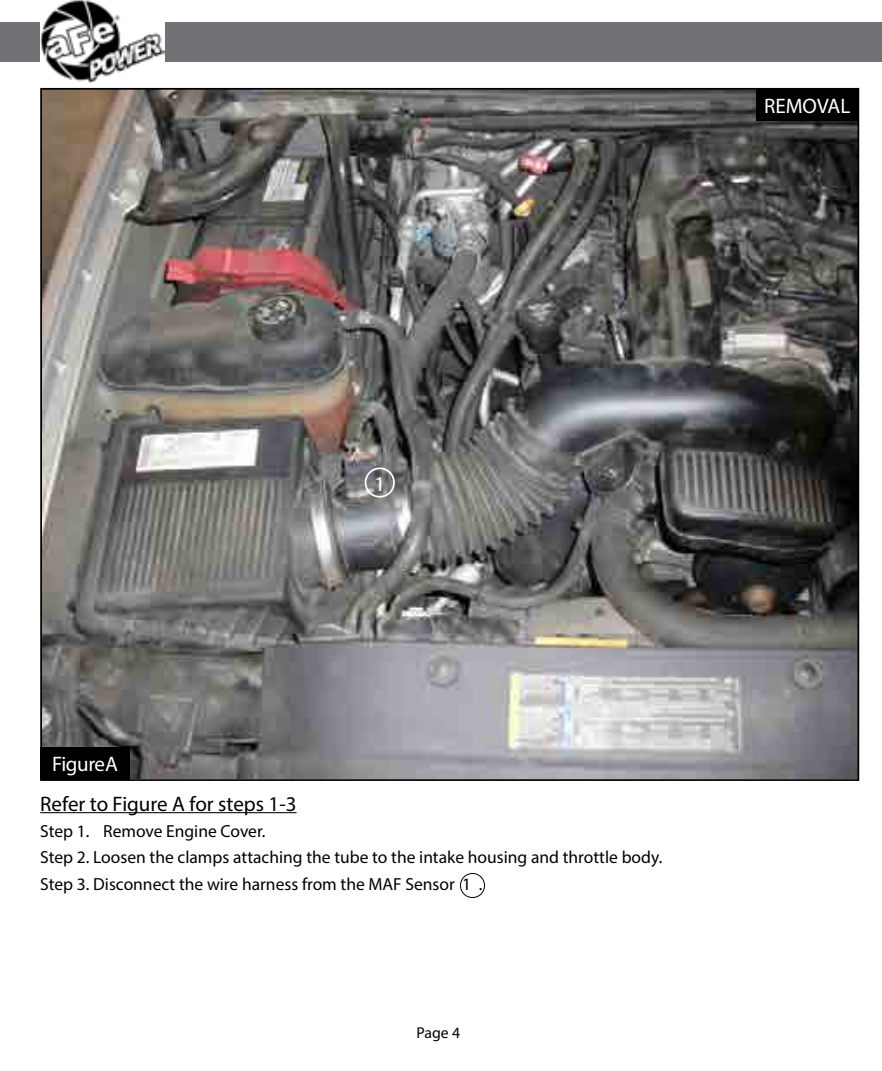
<style>
.page{position:relative;width:882px;height:1071px;background:#fff}
.page>*{position:absolute;margin:0;border:0;box-sizing:border-box;transform-origin:0 0}
.t1{font:21px "Myriad Pro";color:#000}
.t2{font:21px "Myriad Pro";letter-spacing:-.02em;color:#fff}
.t3{font:21px "Myriad Pro";color:#fff}
.t4{font:17.5px/26.2px "Myriad Pro";color:#000}
.t5{font:15.75px "Myriad Pro";color:#000}
</style>
<div class="page">
<div style="left:0;top:23px;width:882px;height:39px;background:#717275"></div>
<img style="left:40px;top:0;width:125px;height:82px">
<img style="left:43px;top:91px;width:813px;height:687px">
<hr style="left:40px;top:812px;width:257px;height:1px;background:#000">
<div style="left:756px;top:88px;width:103px;height:33px;background:#000"></div>
<div style="left:460px;top:873px;width:25px;height:25px;border:1px solid #000;border-radius:50%"></div>
<div style="left:365px;top:467px;width:30px;height:31px;border:2px solid #fff;border-radius:50%"></div>
<div style="left:40px;top:747px;width:90px;height:33px;background:#000"></div>
<p class="t3" style="left:764px;top:93px;width:88px">REMOVAL</p>
<p class="t2" style="left:52px;top:751px;width:67px">Figure A</p>
<p class="t2" style="left:374px;top:471px;width:12px">1</p>
<p class="t1" style="left:40px;top:791px;width:258px">Refer to Figure A for steps 1-3</p>
<p class="t4" style="left:40px;top:818px;width:624px">Step 1. Remove Engine Cover.<br>Step 2. Loosen the clamps attaching the tube to the intake housing and throttle body.<br>Step 3. Disconnect the wire harness from the MAF Sensor 1 .</p>
<p class="t5" style="left:416px;top:1023px;width:45px">Page 4</p>
</div>
